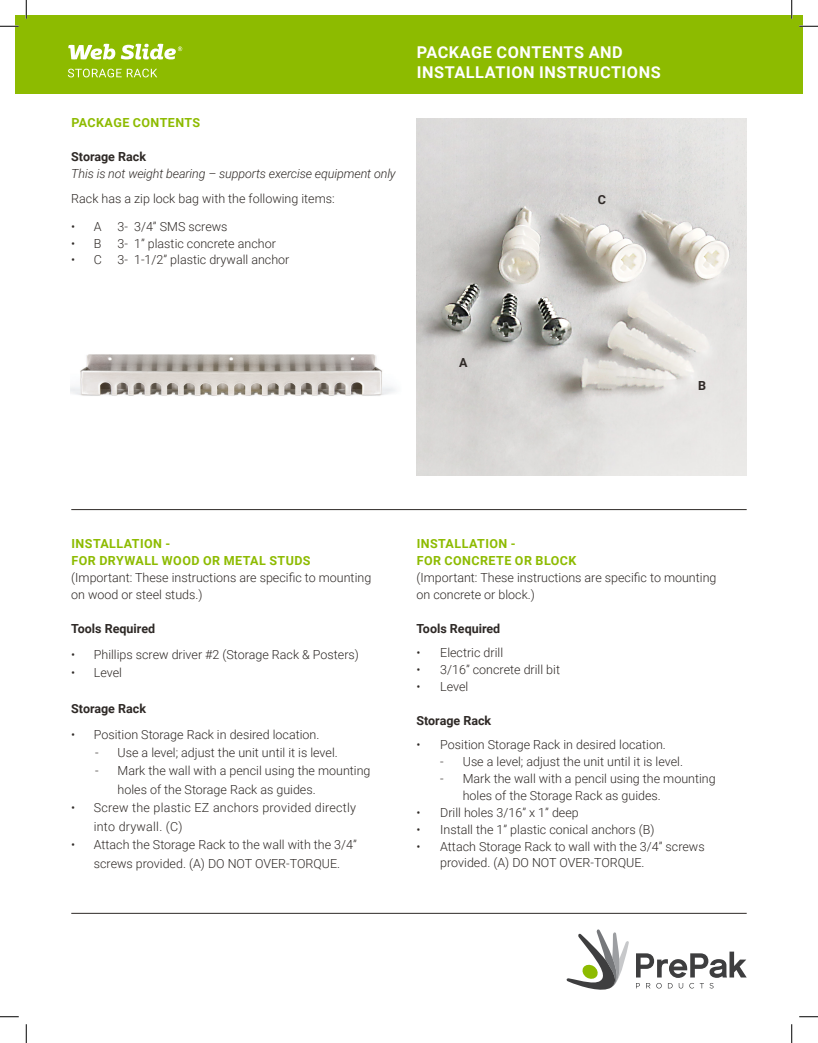
<style>
.page{position:relative;width:818px;height:1043px;background:#fff}
.page>*{position:absolute;margin:0;border:0;box-sizing:border-box;transform-origin:0 0}
.Body{font:700 16.25px/20px "Roboto";letter-spacing:.035em;color:#fff}
.Body-2{font:300 12.5px/16.9px "Roboto";color:#2e2926}
.Body-3{font:italic 300 12.5px/16.9px "Roboto";letter-spacing:-.01em;color:#2e2926}
.Body-4{font:300 12.5px/18.5px "Roboto";letter-spacing:.02em;color:#2e2926}
.Body-5{font:700 12.5px "Roboto";color:#2e2926}
.Body-6{font:700 12.5px "Roboto";letter-spacing:.035em;color:#8dbb00}
.s1{font-weight:700;font-style:normal}
.s2{font-weight:700;color:#8dbb00}
</style>
<div class="page">
<hr style="left:71px;top:509px;width:675px;height:1px;background:#2e2926">
<img style="left:416px;top:118px;width:330px;height:358px">
<img style="left:71px;top:354px;width:325px;height:42px">
<div style="left:15px;top:15px;width:787px;height:79px;background:#8dbb00"></div>
<svg style="left:68px;top:44px;width:47px;height:15px"></svg>
<svg style="left:121px;top:44px;width:61px;height:15px"></svg>
<svg style="left:68px;top:69px;width:89px;height:8px"></svg>
<svg style="left:636px;top:951px;width:110px;height:37px"></svg>
<svg style="left:566px;top:929px;width:63px;height:61px"></svg>
<hr style="left:71px;top:913px;width:675px;height:1px;background:#2e2926">
<svg style="left:0;top:25px;width:19px;height:2px"></svg>
<svg style="left:799px;top:25px;width:19px;height:2px"></svg>
<svg style="left:0;top:1016px;width:19px;height:1px"></svg>
<svg style="left:799px;top:1016px;width:19px;height:1px"></svg>
<svg style="left:25px;top:0;width:2px;height:19px"></svg>
<svg style="left:25px;top:1024px;width:2px;height:18px"></svg>
<svg style="left:790px;top:0;width:2px;height:19px"></svg>
<svg style="left:791px;top:1024px;width:1px;height:18px"></svg>
<p class="Body-6" style="left:71px;top:114px;width:130px">PACKAGE CONTENTS</p>
<p class="Body-3" style="left:71px;top:148px;width:326px"><span class="s1">Storage Rack<br></span>This is not weight bearing – supports exercise equipment only</p>
<p class="Body-2" style="left:71px;top:189px;width:265px">Rack has a zip lock bag with the following items:</p>
<p class="Body-2" style="left:71px;top:217px;width:32px">• A</p>
<p class="Body-2" style="left:118px;top:217px;width:111px">3- 3/4” SMS screws</p>
<p class="Body-2" style="left:71px;top:234px;width:32px">• B</p>
<p class="Body-2" style="left:118px;top:234px;width:160px">3- 1” plastic concrete anchor</p>
<p class="Body-2" style="left:71px;top:251px;width:32px">• C</p>
<p class="Body-2" style="left:118px;top:251px;width:173px">3- 1-1/2” plastic drywall anchor</p>
<p class="Body" style="left:417px;top:41px;width:245px">PACKAGE CONTENTS AND<br>INSTALLATION INSTRUCTIONS</p>
<p class="Body-5" style="left:597px;top:191px;width:10px">C</p>
<p class="Body-5" style="left:459px;top:354px;width:10px">A</p>
<p class="Body-5" style="left:698px;top:377px;width:9px">B</p>
<p class="Body-2" style="left:71px;top:535px;width:301px"><span class="s2">INSTALLATION -<br>FOR DRYWALL WOOD OR METAL STUDS </span>(Important: These instructions are specific to mounting on wood or steel studs.)</p>
<p class="Body-5" style="left:71px;top:619px;width:85px">Tools Required</p>
<p class="Body-2" style="left:71px;top:645px;width:289px">• Phillips screw driver #2 (Storage Rack &amp; Posters)</p>
<p class="Body-2" style="left:71px;top:664px;width:52px">• Level</p>
<p class="Body-5" style="left:71px;top:699px;width:76px">Storage Rack</p>
<p class="Body-2" style="left:71px;top:725px;width:249px">• Position Storage Rack in desired location.</p>
<p class="Body-2" style="left:95px;top:743px;width:244px">- Use a level; adjust the unit until it is level.</p>
<p class="Body-2" style="left:118px;top:761px;width:254px;line-height:18.5px;text-indent:-22px">- Mark the wall with a pencil using the mounting holes of the Storage Rack as guides.</p>
<p class="Body-4" style="left:94px;top:798px;width:264px;text-indent:-22px">• Screw the plastic EZ anchors provided directly into drywall. (C)</p>
<p class="Body-2" style="left:71px;top:835px;width:287px;line-height:18.5px;text-align:center">• Attach the Storage Rack to the wall with the 3/4” screws provided. (A) DO NOT OVER-TORQUE.</p>
<p class="Body-2" style="left:416px;top:535px;width:301px"><span class="s2">INSTALLATION -<br>FOR CONCRETE OR BLOCK<br></span>(Important: These instructions are specific to mounting on concrete or block.)</p>
<p class="Body-5" style="left:416px;top:619px;width:85px">Tools Required</p>
<p class="Body-2" style="left:416px;top:644px;width:88px">• Electric drill</p>
<p class="Body-2" style="left:416px;top:661px;width:145px">• 3/16” concrete drill bit</p>
<p class="Body-2" style="left:416px;top:677px;width:53px">• Level</p>
<p class="Body-5" style="left:416px;top:711px;width:76px">Storage Rack</p>
<p class="Body-2" style="left:416px;top:736px;width:251px">• Position Storage Rack in desired location.</p>
<p class="Body-2" style="left:440px;top:752px;width:244px">- Use a level; adjust the unit until it is level.</p>
<p class="Body-2" style="left:462px;top:769px;width:254px;text-indent:-22px">- Mark the wall with a pencil using the mounting holes of the Storage Rack as guides.</p>
<p class="Body-2" style="left:416px;top:803px;width:164px">• Drill holes 3/16” x 1” deep</p>
<p class="Body-2" style="left:416px;top:820px;width:239px">• Install the 1” plastic conical anchors (B)</p>
<p class="Body-2" style="left:440px;top:837px;width:266px;text-indent:-24px">• Attach Storage Rack to wall with the 3/4” screws provided. (A) DO NOT OVER-TORQUE.</p>
</div>
